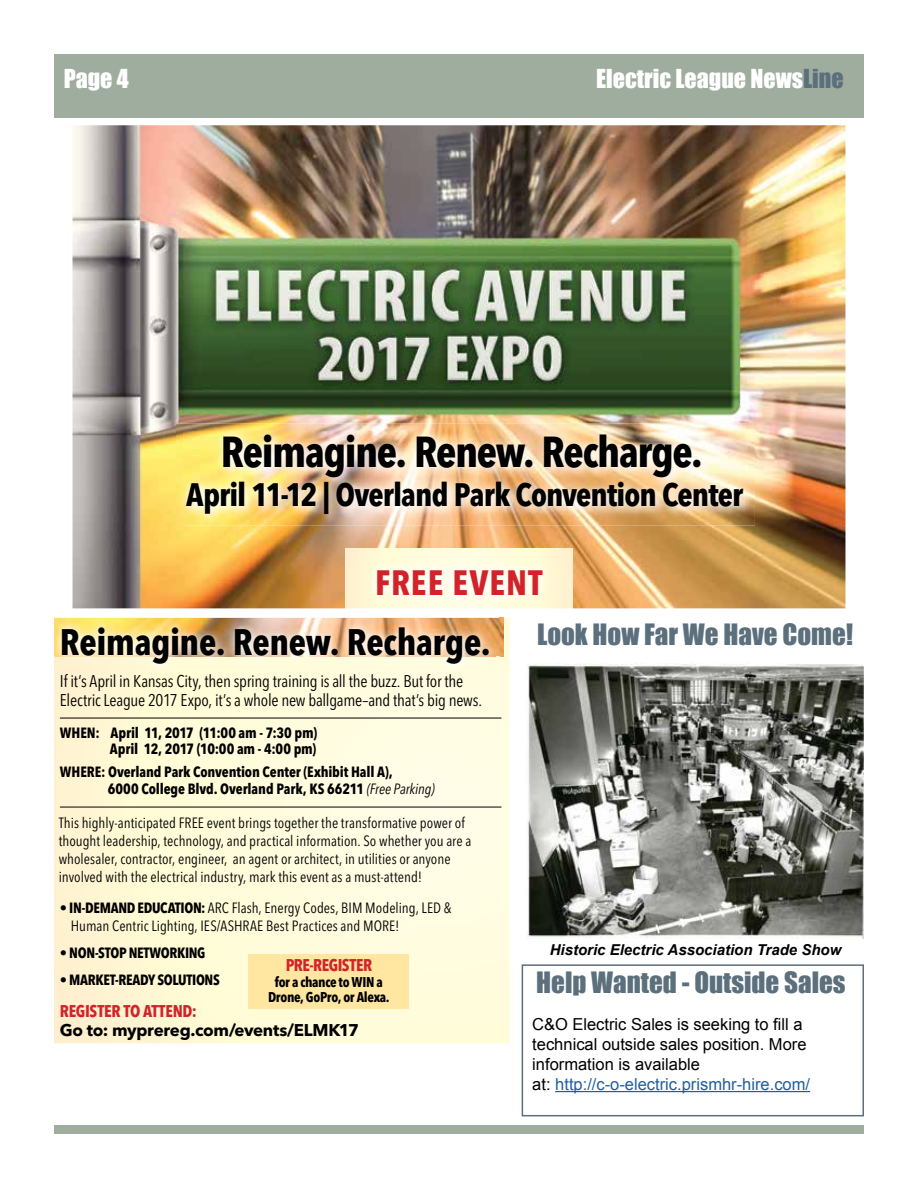
<style>
.page{position:relative;width:918px;height:1188px;background:#fff}
.page>*{position:absolute;margin:0;border:0;box-sizing:border-box;transform-origin:0 0}
.t1{font:700 condensed 42.9px "Avenir Next LT Pro";letter-spacing:-.03em;color:#000}
.t2{font:700 condensed 36.6px "Avenir Next LT Pro";letter-spacing:-.01em;color:#000}
.t3{font:700 condensed 34.95px "Avenir Next LT Pro";letter-spacing:.03em;color:#d2232a}
.t4{font:700 condensed 32.25px "Avenir Next LT Pro";letter-spacing:-.03em;color:#000}
.t5{font:27px "Impact";color:#5c6f7c}
.t6{font:24px "Impact";color:#fff}
.t7{font:condensed 16.8px/18.3px "Avenir Next LT Pro";letter-spacing:-.015em;color:#000}
.t8{font:700 16.8px "Avenir Next LT Pro";letter-spacing:-.015em;color:#000}
.t9{font:700 condensed 16.8px "Avenir Next LT Pro";letter-spacing:-.025em;color:#d2232a}
.t10{font:16.5px/19.8px "Arial";color:#000}
.t11{font:italic 700 15px "Arial";color:#000}
.t12{font:condensed 14.7px/18.3px "Avenir Next LT Pro";color:#000}
.t13{font:700 condensed 14.7px/17px "Avenir Next LT Pro";letter-spacing:-.01em;color:#000;text-align:right}
.t14{font:700 condensed 14.1px/15.5px "Avenir Next LT Pro";letter-spacing:-.025em;color:#000;text-align:center}
.t15{font:condensed 11.25px "Avenir Next LT Pro";letter-spacing:.02em;color:#000}
.s1{color:#5c6f7c}
.s2{font-weight:400;font-style:italic}
.s3{font-weight:700}
.s4{color:#215e9e}
</style>
<div class="page">
<div style="left:54px;top:54px;width:810px;height:63px;background:#9fad9e"></div>
<div style="left:54px;top:1125px;width:810px;height:9px;background:#9fad9e"></div>
<img style="left:526px;top:663px;width:338px;height:275px">
<hr style="left:555px;top:1091px;width:255px;height:1px;background:#215e9e">
<div style="left:522px;top:964px;width:342px;height:152px;border:2px solid #5c6f7c"></div>
<img style="left:73px;top:125px;width:772px;height:483px">
<img style="left:176px;top:424px;width:578px;height:100px">
<img style="left:184px;top:431px;width:570px;height:93px">
<svg style="left:345px;top:548px;width:228px;height:60px;background:#fff6d5"></svg>
<img style="left:366px;top:559px;width:188px;height:47px">
<img style="left:371px;top:563px;width:178px;height:38px">
<svg style="left:54px;top:618px;width:456px;height:425px;background:#fefada"></svg>
<img style="left:500px;top:618px;width:4px;height:38px">
<img style="left:54px;top:618px;width:446px;height:57px">
<img style="left:55px;top:621px;width:441px;height:50px">
<hr style="left:60px;top:807px;width:441px;height:1px;background:#000">
<hr style="left:60px;top:718px;width:441px;height:1px;background:#000">
<div style="left:249px;top:955px;width:160px;height:54px;background:#ffe7a1"></div>
<h3 class="t6" style="left:64px;top:59px;width:67px">Page 4</h3>
<h3 class="t6" style="left:596px;top:59px;width:249px">Electric League News<span class="s1">Line</span></h3>
<h1 class="t1" style="left:221px;top:426px;width:483px">Reimagine. Renew. Recharge.</h1>
<h3 class="t4" style="left:186px;top:474px;width:559px">April 11-12 | Overland Park Convention Center</h3>
<h3 class="t3" style="left:375px;top:561px;width:169px">FREE EVENT</h3>
<h2 class="t2" style="left:60px;top:620px;width:432px">Reimagine. Renew. Recharge.</h2>
<p class="t7" style="left:60px;top:672px;width:424px">If it’s April in Kansas City, then spring training is all the buzz. But for the<br>Electric League 2017 Expo, it’s a whole new ballgame– and that’s big news.</p>
<p class="t13" style="left:60px;top:724px;width:259px">WHEN: April 11, 2017 (11:00 am - 7:30 pm)<br>April 12, 2017 (10:00 am - 4:00 pm)</p>
<p class="t13" style="left:108px;top:763px;width:328px;text-align:left;text-indent:-48px">WHERE: Overland Park Convention Center (Exhibit Hall A),<br>6000 College Blvd. Overland Park, KS 66211 <span class="s2">(Free Parking)</span></p>
<p class="t12" style="left:59px;top:813px;width:414px">This highly-anticipated FREE event brings together the transformative power of thought leadership, technology, and practical information. So whether you are a wholesaler, contractor, engineer, an agent or architect, in utilities or anyone involved with the electrical industry, mark this event as a must-attend!</p>
<p class="t12" style="left:71px;top:899px;width:382px;text-indent:-11px"><span class="s3">• IN-DEMAND EDUCATION:</span> ARC Flash, Energy Codes, BIM Modeling, LED &amp;<br>Human Centric Lighting, IES/ASHRAE Best Practices and MORE!</p>
<p class="t13" style="left:60px;top:944px;width:147px">• NON-STOP NETWORKING</p>
<p class="t13" style="left:60px;top:971px;width:161px">• MARKET-READY SOLUTIONS</p>
<h3 class="t5" style="left:537px;top:613px;width:318px">Look How Far We Have Come!</h3>
<p class="t15" style="left:510px;top:630px;width:88px">638 West 39th Street</p>
<p class="t11" style="left:550px;top:940px;width:293px">Historic Electric Association Trade Show</p>
<p class="t9" style="left:286px;top:955px;width:88px">PRE-REGISTER</p>
<p class="t14" style="left:268px;top:974px;width:123px">for a chance to WIN a<br>Drone, GoPro, or Alexa.</p>
<h3 class="t5" style="left:536px;top:962px;width:311px">Help Wanted - Outside Sales</h3>
<p class="t9" style="left:60px;top:1001px;width:138px">REGISTER TO ATTEND:</p>
<p class="t8" style="left:60px;top:1020px;width:301px">Go to: myprereg.com/events/ELMK17</p>
<p class="t10" style="left:532px;top:1015px;width:279px">C&amp;O Electric Sales is seeking to fill a technical outside sales position. More information is available<br>at: <span class="s4">http://c-o-electric.prismhr-hire.com/</span></p>
</div>
